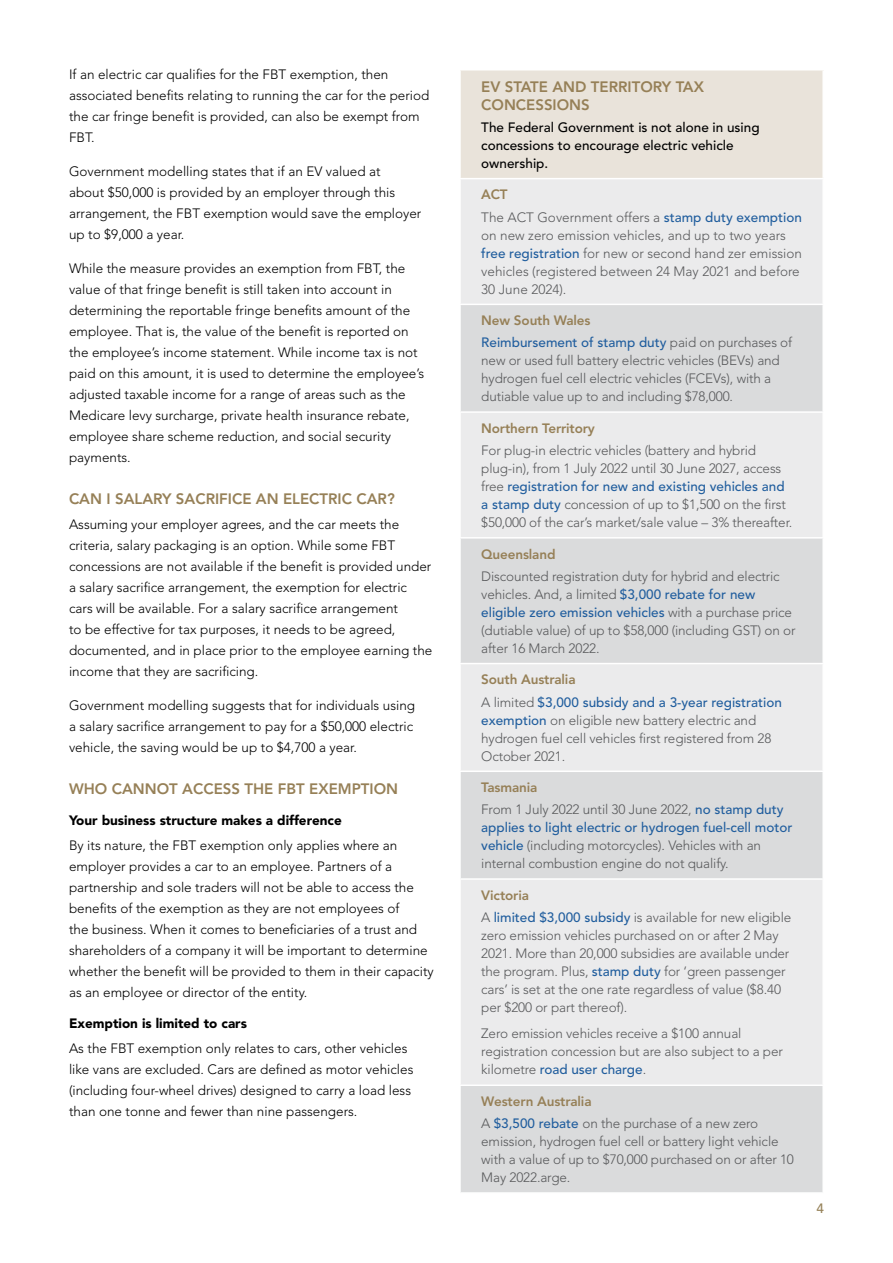
<style>
.page{position:relative;width:893px;height:1263px;background:#fff}
.page>*{position:absolute;margin:0;border:0;box-sizing:border-box;transform-origin:0 0}
.t1{font:800 15px/18px "Avenir LT Std";color:#968057}
.t2{font:300 13.5px/21px "Avenir LT Std";color:#000}
.t3{font:300 13.5px/18px "Avenir LT Std";letter-spacing:-.01em;color:#58595b}
.t4{font:500 13.5px/22.2px "Avenir LT Std";color:#215e9e}
.t5{font:500 13.5px/18px "Avenir LT Std";color:#000}
.t6{font:900 13.5px "Avenir LT Std";color:#000}
.t7{font:800 13.5px "Avenir LT Std";letter-spacing:-.01em;color:#968057}
.t8{font:500 13.5px "Avenir LT Std";color:#968259}
.s1{font-weight:800;color:#968057}
.s2{font-weight:500;color:#215e9e}
.s3{font-weight:300;color:#58595b}
</style>
<div class="page">
<div style="left:460px;top:70px;width:363px;height:109px;background:#e9e3da"></div>
<div style="left:461px;top:179px;width:361px;height:125px;background:#ebebec"></div>
<svg style="left:461px;top:305px;width:361px;height:887px;fill:#dadbdc"></svg>
<hr style="left:459px;top:69px;width:365px;height:2px;background:#fff">
<hr style="left:459px;top:71px;width:2px;height:107px;background:#fff">
<hr style="left:822px;top:71px;width:2px;height:107px;background:#fff">
<hr style="left:459px;top:178px;width:365px;height:1px;background:#fff">
<hr style="left:459px;top:411px;width:365px;height:2px;background:#fff">
<hr style="left:459px;top:537px;width:365px;height:2px;background:#fff">
<hr style="left:459px;top:663px;width:365px;height:1px;background:#fff">
<hr style="left:459px;top:770px;width:365px;height:2px;background:#fff">
<hr style="left:459px;top:878px;width:365px;height:2px;background:#fff">
<hr style="left:459px;top:1084px;width:365px;height:2px;background:#fff">
<p class="t2" style="left:69px;top:64px;width:362px">If an electric car qualifies for the FBT exemption, then associated benefits relating to running the car for the period the car fringe benefit is provided, can also be exempt from FBT.</p>
<p class="t2" style="left:69px;top:161px;width:354px">Government modelling states that if an EV valued at<br>about $50,000 is provided by an employer through this arrangement, the FBT exemption would save the employer up to $9,000 a year.</p>
<p class="t2" style="left:69px;top:258px;width:357px">While the measure provides an exemption from FBT, the value of that fringe benefit is still taken into account in determining the reportable fringe benefits amount of the employee. That is, the value of the benefit is reported on the employee’s income statement. While income tax is not paid on this amount, it is used to determine the employee’s adjusted taxable income for a range of areas such as the Medicare levy surcharge, private health insurance rebate, employee share scheme reduction, and social security payments.</p>
<p class="t1" style="left:69px;top:490px;width:327px">CAN I SALARY SACRIFICE AN ELECTRIC CAR?</p>
<p class="t2" style="left:69px;top:514px;width:365px">Assuming your employer agrees, and the car meets the criteria, salary packaging is an option. While some FBT concessions are not available if the benefit is provided under a salary sacrifice arrangement, the exemption for electric cars will be available. For a salary sacrifice arrangement<br>to be effective for tax purposes, it needs to be agreed, documented, and in place prior to the employee earning the income that they are sacrificing.</p>
<p class="t2" style="left:69px;top:695px;width:348px">Government modelling suggests that for individuals using a salary sacrifice arrangement to pay for a $50,000 electric vehicle, the saving would be up to $4,700 a year.</p>
<p class="t1" style="left:69px;top:780px;width:331px">WHO CANNOT ACCESS THE FBT EXEMPTION</p>
<p class="t6" style="left:69px;top:812px;width:274px">Your business structure makes a difference</p>
<p class="t2" style="left:69px;top:835px;width:366px">By its nature, the FBT exemption only applies where an employer provides a car to an employee. Partners of a partnership and sole traders will not be able to access the benefits of the exemption as they are not employees of<br>the business. When it comes to beneficiaries of a trust and shareholders of a company it will be important to determine whether the benefit will be provided to them in their capacity as an employee or director of the entity.</p>
<p class="t6" style="left:69px;top:1015px;width:179px">Exemption is limited to cars</p>
<p class="t2" style="left:69px;top:1038px;width:346px">As the FBT exemption only relates to cars, other vehicles like vans are excluded. Cars are defined as motor vehicles (including four-wheel drives) designed to carry a load less than one tonne and fewer than nine passengers.</p>
<p class="t1" style="left:481px;top:78px;width:224px">EV STATE AND TERRITORY TAX<br>CONCESSIONS</p>
<p class="t5" style="left:481px;top:119px;width:280px">The Federal Government is not alone in using concessions to encourage electric vehicle ownership.</p>
<p class="t3" style="left:481px;top:184px;width:322px;line-height:22.2px"><span class="s1">ACT<br></span>The ACT Government offers a <span class="s2">stamp duty exemption</span></p>
<p class="t3" style="left:481px;top:226px;width:322px">on new zero emission vehicles, and up to two years <span class="s2">free registration</span> for new or second hand zer emission vehicles (registered between 24 May 2021 and before 30 June 2024).</p>
<p class="t4" style="left:481px;top:310px;width:312px"><span class="s1">New South Wales<br></span>Reimbursement of stamp duty <span class="s3">paid on purchases of</span></p>
<p class="t3" style="left:481px;top:352px;width:300px">new or used full battery electric vehicles (BEVs) and hydrogen fuel cell electric vehicles (FCEVs), with a dutiable value up to and including $78,000.</p>
<p class="t7" style="left:481px;top:420px;width:115px">Northern Territory</p>
<p class="t3" style="left:481px;top:441px;width:313px">For plug-in electric vehicles (battery and hybrid plug-in), from 1 July 2022 until 30 June 2027, access free <span class="s2">registration for new and existing vehicles and a stamp duty</span> concession of up to $1,500 on the first $50,000 of the car’s market/sale value – 3% thereafter.</p>
<p class="t7" style="left:481px;top:546px;width:76px">Queensland</p>
<p class="t3" style="left:481px;top:567px;width:316px">Discounted registration duty for hybrid and electric vehicles. And, a limited <span class="s2">$3,000 rebate for new eligible zero emission vehicles</span> with a purchase price (dutiable value) of up to $58,000 (including GST) on or after 16 March 2022.</p>
<p class="t4" style="left:481px;top:669px;width:302px"><span class="s1">South Australia<br></span><span class="s3">A limited</span> $3,000 subsidy and a 3-year registration</p>
<p class="t3" style="left:481px;top:711px;width:292px"><span class="s2">exemption</span> on eligible new battery electric and hydrogen fuel cell vehicles first registered from 28<br>October 2021.</p>
<p class="t3" style="left:481px;top:776px;width:304px;line-height:22.2px"><span class="s1">Tasmania<br></span>From 1 July 2022 until 30 June 2022, <span class="s2">no stamp duty</span></p>
<p class="t3" style="left:481px;top:819px;width:313px"><span class="s2">applies to light electric or hydrogen fuel-cell motor vehicle</span> (including motorcycles). Vehicles with an internal combustion engine do not qualify.</p>
<p class="t3" style="left:481px;top:884px;width:312px;line-height:22.2px"><span class="s1">Victoria<br></span>A <span class="s2">limited $3,000 subsidy</span> is available for new eligible</p>
<p class="t3" style="left:481px;top:926px;width:310px">zero emission vehicles purchased on or after 2 May 2021. More than 20,000 subsidies are available under the program. Plus, <span class="s2">stamp duty</span> for ‘green passenger cars’ is set at the one rate regardless of value ($8.40 per $200 or part thereof).</p>
<p class="t3" style="left:481px;top:1025px;width:303px">Zero emission vehicles receive a $100 annual registration concession but are also subject to a per kilometre <span class="s2">road user charge</span>.</p>
<p class="t3" style="left:481px;top:1090px;width:278px;line-height:22.2px"><span class="s1">Western Australia<br></span>A <span class="s2">$3,500 rebate</span> on the purchase of a new zero</p>
<p class="t3" style="left:481px;top:1132px;width:314px">emission, hydrogen fuel cell or battery light vehicle with a value of up to $70,000 purchased on or after 10<br>May 2022.arge.</p>
<p class="t8" style="left:816px;top:1201px;width:9px">4</p>
</div>
